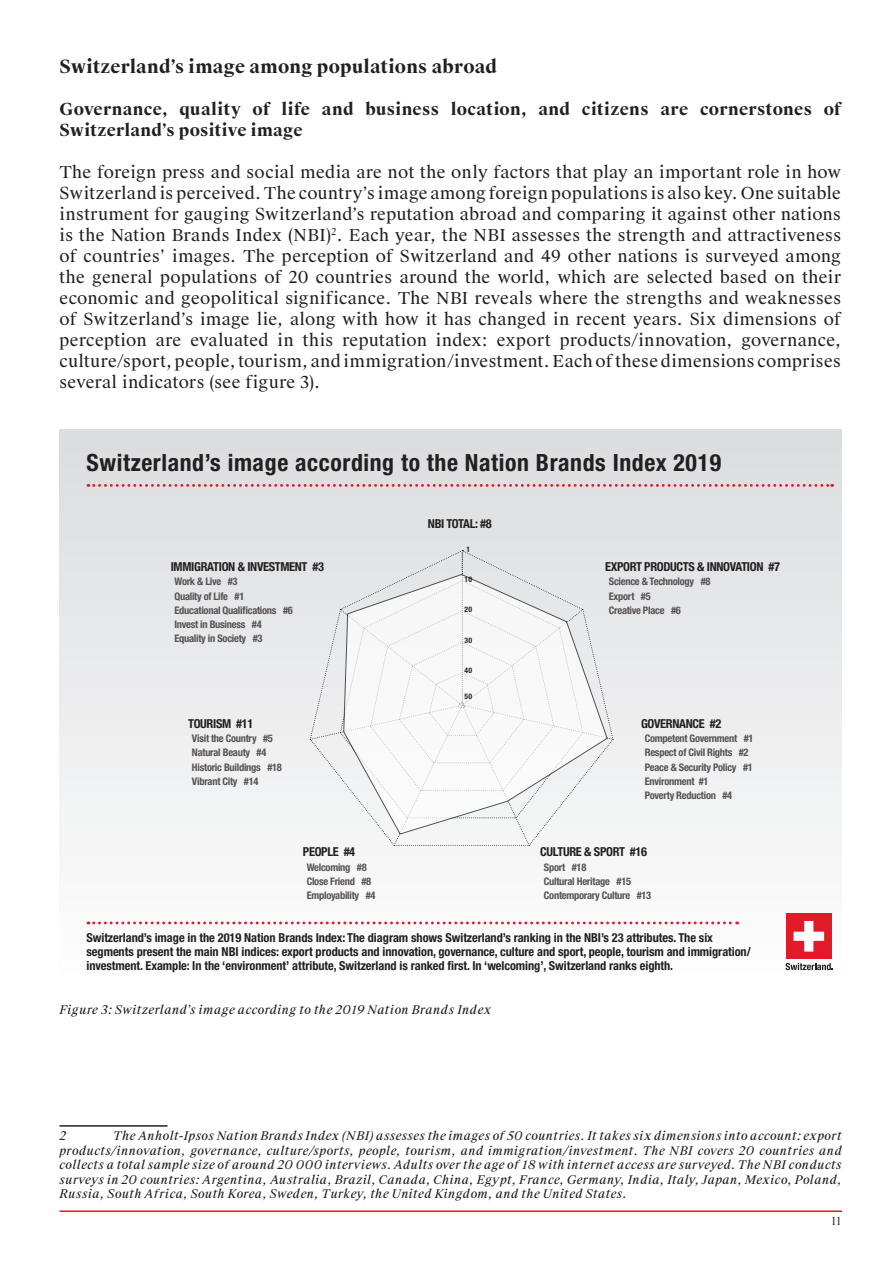
<style>
.page{position:relative;width:893px;height:1263px;background:#fff}
.page>*{position:absolute;margin:0;border:0;box-sizing:border-box;transform-origin:0 0}
.t1{font:700 condensed 23.7px "Helvetica Neue LTW1 G";letter-spacing:.025em;color:#231f20}
.Titre{font:700 18px "Suisse Works";letter-spacing:.01em;color:#231f20}
.Text{font:16.5px/21px "Suisse Works";letter-spacing:.02em;color:#231f20;text-align:justify}
.Titre-2{font:700 16.5px/21px "Suisse Works";letter-spacing:.015em;color:#231f20}
.t2{font:700 condensed 12.3px/14.2px "Helvetica Neue LTW1 G";letter-spacing:-.005em;color:#231f20}
.t3{font:700 condensed 12.3px "Helvetica Neue LTW1 G";letter-spacing:-.025em;color:#231f20}
.t4{font:700 condensed 12.3px "Helvetica Neue LTW1 G";letter-spacing:-.03em;color:#231f20}
.legende{font:italic 12px/14.4px "Suisse Works";letter-spacing:.025em;color:#231f20;text-align:justify}
.t5{font:12px "Times New Roman";color:#231f20}
.t6{font:700 condensed 10.5px/14.2px "Helvetica Neue LTW1 G";letter-spacing:-.025em;color:#565152}
.t7{font:700 condensed 7.65px "Helvetica Neue LTW1 G";letter-spacing:.03em;color:#231f20}
</style>
<div class="page">
<hr style="left:60px;top:1210px;width:782px;height:2px;background:#e21926">
<div style="left:60px;top:430px;width:782px;height:544px;background:linear-gradient(to bottom,#dbdcdf,#fdfdfd)"></div>
<svg style="left:88px;top:484px;width:745px;height:3px;background:#df999f"></svg>
<svg style="left:310px;top:550px;width:304px;height:296px"></svg>
<svg style="left:343px;top:573px;width:265px;height:262px"></svg>
<svg style="left:88px;top:921px;width:650px;height:3px"></svg>
<div style="left:786px;top:913px;width:46px;height:46px;background:#e21926"></div>
<svg style="left:793px;top:921px;width:31px;height:30px"></svg>
<svg style="left:785px;top:963px;width:48px;height:7px"></svg>
<hr style="left:60px;top:1125px;width:108px;height:2px;background:#231f20">
<p class="Titre" style="left:60px;top:55px;width:439px">Switzerland’s image among populations abroad</p>
<p class="Titre-2" style="left:60px;top:99px;width:783px">Governance, quality of life and business location, and citizens are cornerstones of<br>Switzerland’s positive image</p>
<p class="Text" style="left:60px;top:162px;width:783px">The foreign press and social media are not the only factors that play an important role in how Switzerland is perceived. The country’s image among foreign populations is also key. One suitable instrument for gauging Switzerland’s reputation abroad and comparing it against other nations is the Nation Brands Index (NBI)<sup>2</sup>. Each year, the NBI assesses the strength and attractiveness of countries’ images. The perception of Switzerland and 49 other nations is surveyed among the general populations of 20 countries around the world, which are selected based on their economic and geopolitical significance. The NBI reveals where the strengths and weaknesses of Switzerland’s image lie, along with how it has changed in recent years. Six dimensions of perception are evaluated in this reputation index: export products/innovation, governance, culture/sport, people, tourism, and immigration/investment. Each of these dimensions comprises several indicators (see figure 3).</p>
<p class="t1" style="left:86px;top:448px;width:636px">Switzerland’s image according to the Nation Brands Index 2019</p>
<p class="t3" style="left:171px;top:559px;width:155px">IMMIGRATION &amp; INVESTMENT #3</p>
<p class="t6" style="left:174px;top:574px;width:120px">Work &amp; Live #3<br>Quality of Life #1<br>Educational Qualifications #6<br>Invest in Business #4<br>Equality in Society #3</p>
<p class="t3" style="left:188px;top:716px;width:67px">TOURISM #11</p>
<p class="t6" style="left:192px;top:731px;width:91px">Visit the Country #5<br>Natural Beauty #4<br>Historic Buildings #18<br>Vibrant City #14</p>
<p class="t2" style="left:303px;top:845px;width:54px">PEOPLE #4</p>
<p class="t6" style="left:307px;top:860px;width:70px">Welcoming #8<br>Close Friend #8<br>Employability #4</p>
<p class="t4" style="left:428px;top:516px;width:65px">NBI TOTAL: #8</p>
<p class="t7" style="left:466px;top:545px;width:5px">1</p>
<p class="t7" style="left:464px;top:575px;width:9px">10</p>
<p class="t7" style="left:464px;top:604px;width:9px">20</p>
<p class="t7" style="left:464px;top:636px;width:9px">30</p>
<p class="t7" style="left:464px;top:666px;width:9px">40</p>
<p class="t7" style="left:464px;top:692px;width:9px">50</p>
<p class="t3" style="left:605px;top:559px;width:176px">EXPORT PRODUCTS &amp; INNOVATION #7</p>
<p class="t6" style="left:609px;top:574px;width:103px">Science &amp; Technology #8<br>Export #5<br>Creative Place #6</p>
<p class="t3" style="left:641px;top:716px;width:82px">GOVERNANCE #2</p>
<p class="t6" style="left:645px;top:731px;width:110px">Competent Government #1<br>Respect of Civil Rights #2<br>Peace &amp; Security Policy #1<br>Environment #1<br>Poverty Reduction #4</p>
<p class="t3" style="left:540px;top:844px;width:109px">CULTURE &amp; SPORT #16</p>
<p class="t6" style="left:544px;top:860px;width:109px">Sport #18<br>Cultural Heritage #15<br>Contemporary Culture #13</p>
<p class="t2" style="left:86px;top:930px;width:666px">Switzerland’s image in the 2019 Nation Brands Index: The diagram shows Switzerland’s ranking in the NBI’s 23 attributes. The six segments present the main NBI indices: export products and innovation, governance, culture and sport, people, tourism and immigration/ investment. Example: In the ‘environment’ attribute, Switzerland is ranked first. In ‘welcoming’, Switzerland ranks eighth.</p>
<p class="legende" style="left:60px;top:1002px;width:433px">Figure 3: Switzerland’s image according to the 2019 Nation Brands Index</p>
<p class="legende" style="left:60px;top:1129px;width:784px;text-indent:54px">The Anholt-Ipsos Nation Brands Index (NBI) assesses the images of 50 countries. It takes six dimensions into account: export products/innovation, governance, culture/sports, people, tourism, and immigration/investment. The NBI covers 20 countries and collects a total sample size of around 20 000 interviews. Adults over the age of 18 with internet access are surveyed. The NBI conducts surveys in 20 countries: Argentina, Australia, Brazil, Canada, China, Egypt, France, Germany, India, Italy, Japan, Mexico, Poland, Russia, South Africa, South Korea, Sweden, Turkey, the United Kingdom, and the United States.</p>
<p class="legende" style="left:60px;top:1129px;width:9px">2</p>
<p class="t5" style="left:831px;top:1212px;width:13px">11</p>
</div>
